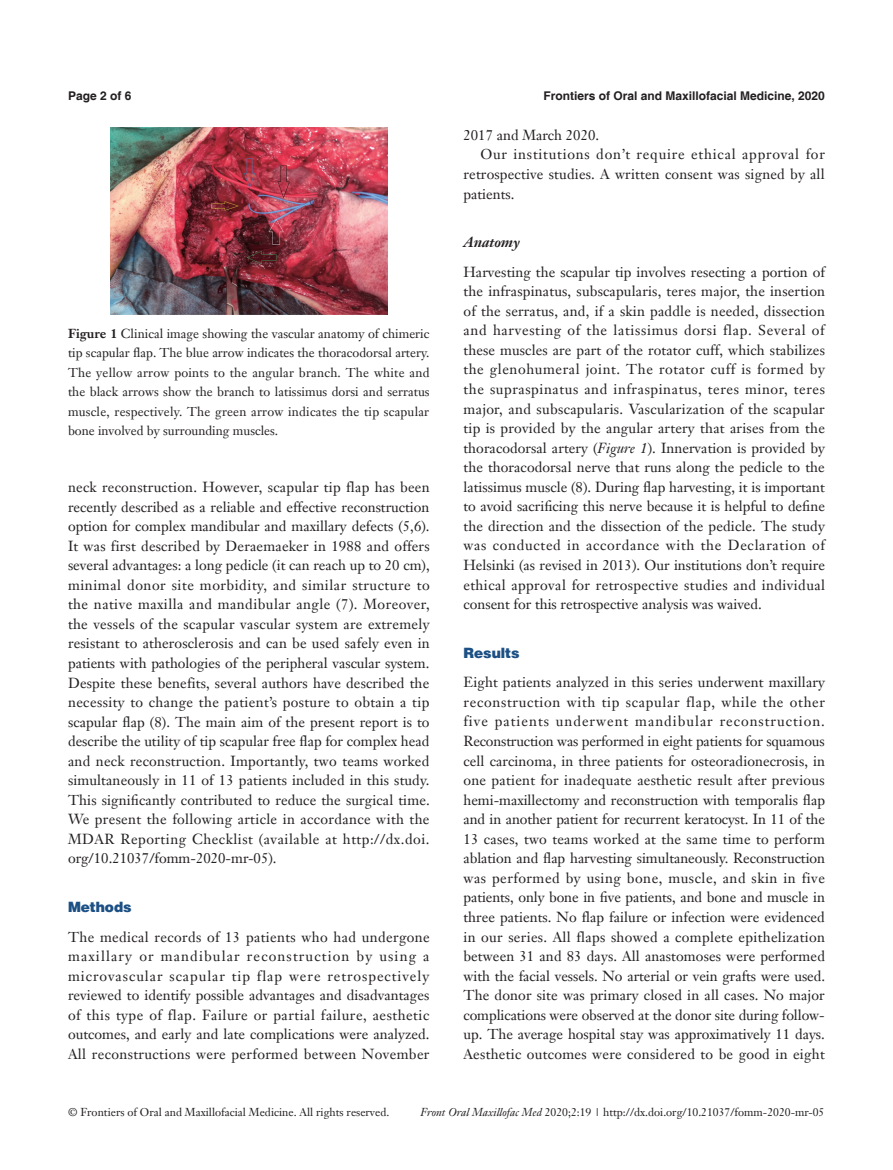
<style>
.page{position:relative;width:893px;height:1170px;background:#fff}
.page>*{position:absolute;margin:0;border:0;box-sizing:border-box;transform-origin:0 0}
.t1{font:14.25px/19.5px "Janson Text LT";letter-spacing:.015em;color:#231f20;text-align:justify}
.t2{font:900 14.25px "Helvetica";color:#1c5085}
.t3{font:italic 700 14.25px "Janson Text LT";color:#231f20}
.t4{font:12.75px/19.5px "Janson Text LT";color:#231f20;text-align:justify}
.t5{font:700 12px "Helvetica";color:#231f20}
.t6{font:11.25px "Janson Text LT";color:#231f20}
.s1{font-weight:700}
.s2{font-style:italic}
</style>
<div class="page">
<img style="left:111px;top:128px;width:276px;height:186px">
<p class="t5" style="left:68px;top:88px;width:65px">Page 2 of 6</p>
<p class="t5" style="left:543px;top:88px;width:283px">Frontiers of Oral and Maxillofacial Medicine, 2020</p>
<p class="t4" style="left:68px;top:323px;width:363px"><span class="s1">Figure 1</span> Clinical image showing the vascular anatomy of chimeric tip scapular flap. The blue arrow indicates the thoracodorsal artery.<br>The yellow arrow points to the angular branch. The white and the black arrows show the branch to latissimus dorsi and serratus muscle, respectively. The green arrow indicates the tip scapular bone involved by surrounding muscles.</p>
<p class="t1" style="left:68px;top:477px;width:363px">neck reconstruction. However, scapular tip flap has been recently described as a reliable and effective reconstruction option for complex mandibular and maxillary defects (5,6).<br>It was first described by Deraemaeker in 1988 and offers several advantages: a long pedicle (it can reach up to 20 cm), minimal donor site morbidity, and similar structure to the native maxilla and mandibular angle (7). Moreover, the vessels of the scapular vascular system are extremely resistant to atherosclerosis and can be used safely even in patients with pathologies of the peripheral vascular system.<br>Despite these benefits, several authors have described the necessity to change the patient’s posture to obtain a tip scapular flap (8). The main aim of the present report is to describe the utility of tip scapular free flap for complex head and neck reconstruction. Importantly, two teams worked simultaneously in 11 of 13 patients included in this study.<br>This significantly contributed to reduce the surgical time.<br>We present the following article in accordance with the MDAR Reporting Checklist (available at http://dx.doi. org/10.21037/fomm-2020-mr-05).</p>
<p class="t2" style="left:68px;top:897px;width:65px">Methods</p>
<p class="t1" style="left:68px;top:926px;width:363px">The medical records of 13 patients who had undergone maxillary or mandibular reconstruction by using a microvascular scapular tip flap were retrospectively reviewed to identify possible advantages and disadvantages of this type of flap. Failure or partial failure, aesthetic outcomes, and early and late complications were analyzed.<br>All reconstructions were performed between November</p>
<p class="t1" style="left:463px;top:125px;width:137px">2017 and March 2020.</p>
<p class="t1" style="left:463px;top:145px;width:363px;text-indent:17px">Our institutions don’t require ethical approval for retrospective studies. A written consent was signed by all patients.</p>
<p class="t3" style="left:463px;top:233px;width:58px">Anatomy</p>
<p class="t1" style="left:463px;top:262px;width:363px">Harvesting the scapular tip involves resecting a portion of the infraspinatus, subscapularis, teres major, the insertion of the serratus, and, if a skin paddle is needed, dissection and harvesting of the latissimus dorsi flap. Several of these muscles are part of the rotator cuff, which stabilizes the glenohumeral joint. The rotator cuff is formed by the supraspinatus and infraspinatus, teres minor, teres major, and subscapularis. Vascularization of the scapular tip is provided by the angular artery that arises from the thoracodorsal artery (<span class="s2">Figure 1</span>). Innervation is provided by the thoracodorsal nerve that runs along the pedicle to the latissimus muscle (8). During flap harvesting, it is important to avoid sacrificing this nerve because it is helpful to define the direction and the dissection of the pedicle. The study was conducted in accordance with the Declaration of Helsinki (as revised in 2013). Our institutions don’t require ethical approval for retrospective studies and individual consent for this retrospective analysis was waived.</p>
<p class="t2" style="left:463px;top:643px;width:58px">Results</p>
<p class="t1" style="left:463px;top:672px;width:363px">Eight patients analyzed in this series underwent maxillary reconstruction with tip scapular flap, while the other five patients underwent mandibular reconstruction.<br>Reconstruction was performed in eight patients for squamous cell carcinoma, in three patients for osteoradionecrosis, in one patient for inadequate aesthetic result after previous hemi-maxillectomy and reconstruction with temporalis flap and in another patient for recurrent keratocyst. In 11 of the 13 cases, two teams worked at the same time to perform ablation and flap harvesting simultaneously. Reconstruction was performed by using bone, muscle, and skin in five patients, only bone in five patients, and bone and muscle in three patients. No flap failure or infection were evidenced in our series. All flaps showed a complete epithelization between 31 and 83 days. All anastomoses were performed with the facial vessels. No arterial or vein grafts were used.<br>The donor site was primary closed in all cases. No major complications were observed at the donor site during follow&shy;up. The average hospital stay was approximatively 11 days.<br>Aesthetic outcomes were considered to be good in eight</p>
<p class="t6" style="left:68px;top:1104px;width:323px">© Frontiers of Oral and Maxillofacial Medicine. All rights reserved.</p>
<p class="t6" style="left:420px;top:1104px;width:406px"><span class="s2">Front Oral Maxillofac Med</span> 2020;2:19 | http://dx.doi.org/10.21037/fomm-2020-mr-05</p>
</div>
